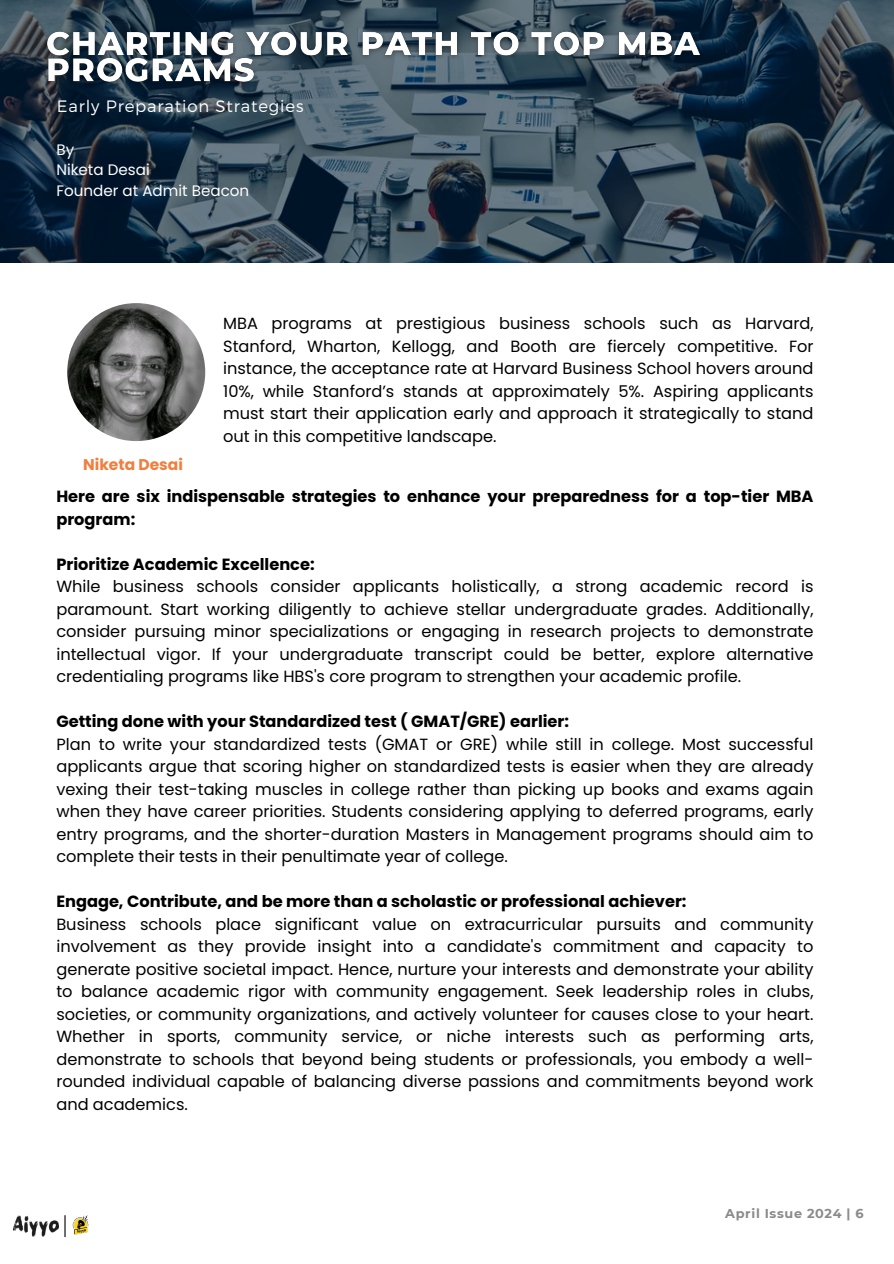
<style>
.page{position:relative;width:894px;height:1264px;background:#fff}
.page>*{position:absolute;margin:0;border:0;box-sizing:border-box;transform-origin:0 0}
.t1{font:300 16.5px "Montserrat";letter-spacing:.05em;color:#fff}
.t2{font:16.2px/22.5px "Poppins";color:#000}
.t3{font:700 16.2px/22.5px "Poppins";color:#000}
.t4{font:700 15.45px "Poppins";color:#f17e3d}
.t5{font:15.15px/20.2px "Poppins";color:#fff}
.t6{font:700 12.75px "Montserrat";letter-spacing:.05em;color:#8a8a8a}
.s1{font-weight:700}
</style>
<div class="page">
<svg style="left:0;top:0;width:893px;height:262px;background:#2c4050"></svg>
<img style="left:67px;top:303px;width:138px;height:138px;border-radius:50%">
<img style="left:13px;top:1215px;width:45px;height:21px">
<img style="left:72px;top:1215px;width:17px;height:20px">
<hr style="left:64px;top:1215px;width:2px;height:21px;background:#000">
<img style="left:38px;top:24px;width:671px;height:68px">
<h3 class="t1" style="left:57px;top:95px;width:248px">Early Preparation Strategies</h3>
<p class="t5" style="left:56px;top:140px;width:95px">By<br>Niketa Desai</p>
<p class="t5" style="left:56px;top:180px;width:194px">Founder at Admit Beacon</p>
<p class="t4" style="left:83px;top:453px;width:101px">Niketa Desai</p>
<h3 class="t2" style="left:223px;top:312px;width:591px;text-align:justify">MBA programs at prestigious business schools such as Harvard, Stanford, Wharton, Kellogg, and Booth are fiercely competitive. For instance, the acceptance rate at Harvard Business School hovers around 10%, while Stanford’s stands at approximately 5%. Aspiring applicants must start their application early and approach it strategically to stand out in this competitive landscape.</h3>
<p class="t3" style="left:56px;top:485px;width:758px">Here are six indispensable strategies to enhance your preparedness for a top-tier MBA program:</p>
<h2 class="t2" style="left:56px;top:552px;width:758px"><span class="s1">Prioritize Academic Excellence:<br></span>While business schools consider applicants holistically, a strong academic record is paramount. Start working diligently to achieve stellar undergraduate grades. Additionally, consider pursuing minor specializations or engaging in research projects to demonstrate intellectual vigor. If your undergraduate transcript could be better, explore alternative credentialing programs like HBS's core program to strengthen your academic profile.</h2>
<h3 class="t2" style="left:56px;top:710px;width:758px"><span class="s1">Getting done with your Standardized test ( GMAT/GRE) earlier:<br></span>Plan to write your standardized tests (GMAT or GRE) while still in college. Most successful applicants argue that scoring higher on standardized tests is easier when they are already vexing their test-taking muscles in college rather than picking up books and exams again when they have career priorities. Students considering applying to deferred programs, early entry programs, and the shorter-duration Masters in Management programs should aim to complete their tests in their penultimate year of college.</h3>
<h2 class="t2" style="left:56px;top:890px;width:758px"><span class="s1">Engage, Contribute, and be more than a scholastic or professional achiever:<br></span>Business schools place significant value on extracurricular pursuits and community involvement as they provide insight into a candidate's commitment and capacity to generate positive societal impact. Hence, nurture your interests and demonstrate your ability to balance academic rigor with community engagement. Seek leadership roles in clubs, societies, or community organizations, and actively volunteer for causes close to your heart.<br>Whether in sports, community service, or niche interests such as performing arts, demonstrate to schools that beyond being students or professionals, you embody a well&shy;rounded individual capable of balancing diverse passions and commitments beyond work and academics.</h2>
<h3 class="t6" style="left:725px;top:1205px;width:140px">April Issue 2024 | 6</h3>
</div>
